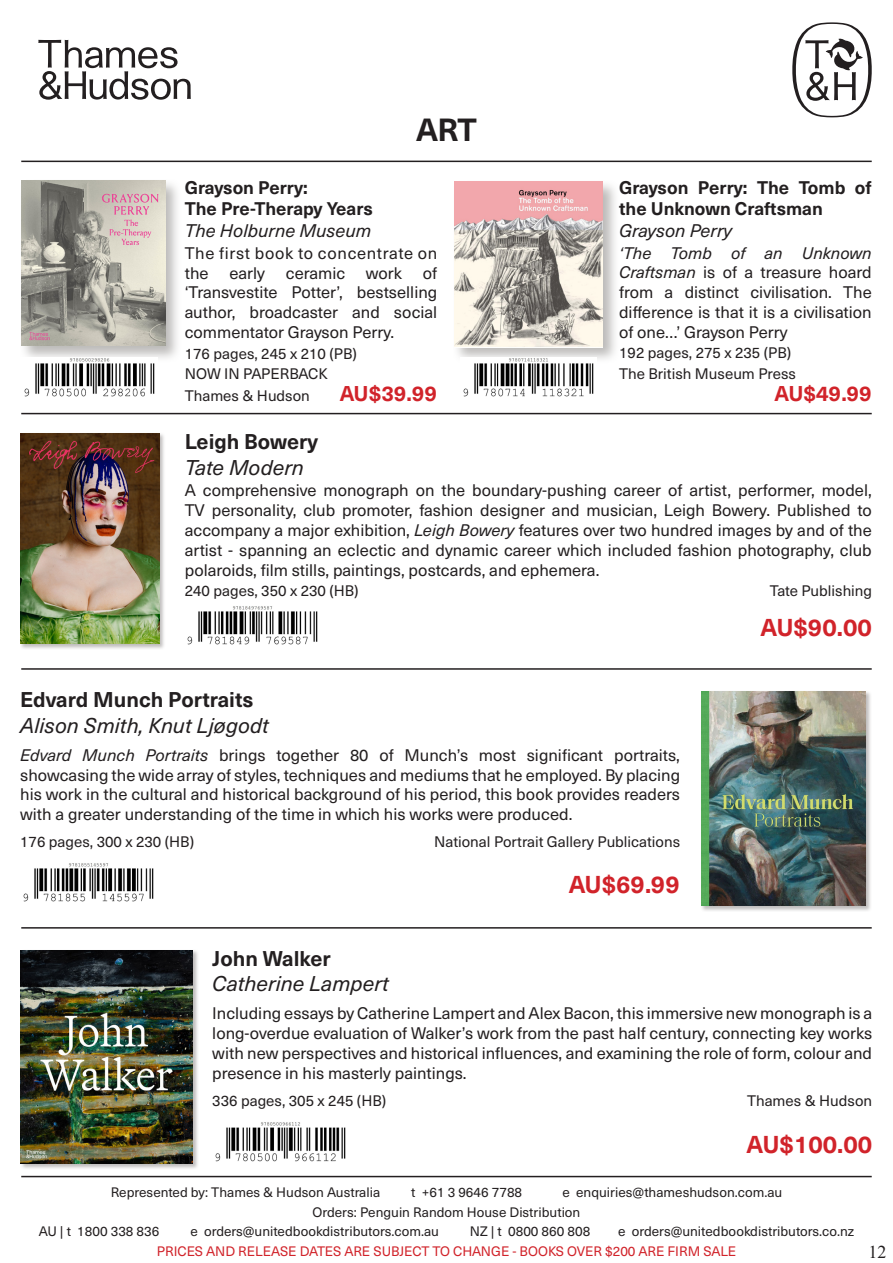
<style>
.page{position:relative;width:893px;height:1263px;background:#fff}
.page>*{position:absolute;margin:0;border:0;box-sizing:border-box;transform-origin:0 0}
.New_release_Title{font:700 31.5px "Neue Haas Unica W1 G";color:#231f20}
.t1{font:700 24px "Neue Haas Unica W1 G";color:#d1232a}
.t2{font:italic 21px "Neue Haas Unica W1 G";color:#231f20}
.t3{font:700 21px "Neue Haas Unica W1 G";color:#231f20}
.t4{font:700 21px "Neue Haas Unica W1 G";color:#d1232a}
.Author{font:700 18px/21.6px "Neue Haas Unica W1 G";color:#231f20}
.Author-2{font:italic 18px "Neue Haas Unica W1 G";color:#231f20}
.t5{font:18px "Times New Roman";color:#231f20}
.t6{font:16.5px/19.8px "Neue Haas Unica W1 G";color:#231f20;text-align:justify}
.t7{font:16.5px "Neue Haas Unica W1 G";letter-spacing:.04em;color:#231f20}
.t8{font:15px "Neue Haas Unica W1 G";color:#231f20}
.Address_Footnote{font:13.5px "Neue Haas Unica W1 G";color:#231f20}
.Address_Footnote-2{font:13.5px "Neue Haas Unica W1 G";color:#d1232a}
.s1{font-style:italic}
</style>
<div class="page">
<hr style="left:21px;top:161px;width:851px;height:1px;background:#231f20">
<svg style="left:38px;top:40px;width:153px;height:60px"></svg>
<svg style="left:792px;top:22px;width:80px;height:95px"></svg>
<hr style="left:21px;top:1176px;width:851px;height:1px;background:#231f20">
<hr style="left:21px;top:413px;width:851px;height:1px;background:#231f20">
<hr style="left:21px;top:668px;width:851px;height:2px;background:#231f20">
<hr style="left:21px;top:927px;width:851px;height:1px;background:#231f20">
<div style="left:19px;top:178px;width:163px;height:185px;background:#a6a4a2;opacity:.75"></div>
<img style="left:21px;top:180px;width:144px;height:166px">
<img style="left:21px;top:357px;width:136px;height:40px">
<div style="left:452px;top:179px;width:168px;height:185px;background:#a6a4a2;opacity:.75"></div>
<img style="left:455px;top:182px;width:148px;height:165px">
<img style="left:461px;top:357px;width:136px;height:40px">
<div style="left:20px;top:433px;width:145px;height:217px;background:#aaa7a7;opacity:.75"></div>
<img style="left:20px;top:433px;width:139px;height:211px">
<img style="left:187px;top:606px;width:131px;height:39px">
<div style="left:701px;top:691px;width:171px;height:221px;background:#aaa7a7;opacity:.75"></div>
<img style="left:701px;top:691px;width:164px;height:215px">
<img style="left:23px;top:863px;width:131px;height:39px">
<div style="left:20px;top:950px;width:179px;height:220px;background:#aaa7a7;opacity:.75"></div>
<img style="left:21px;top:950px;width:171px;height:214px">
<img style="left:215px;top:1122px;width:131px;height:40px">
<p class="New_release_Title" style="left:416px;top:106px;width:62px">ART</p>
<p class="Author" style="left:185px;top:175px;width:125px">Grayson Perry:</p>
<p class="Author" style="left:185px;top:197px;width:190px">The Pre-Therapy Years</p>
<p class="Author-2" style="left:185px;top:217px;width:188px">The Holburne Museum</p>
<p class="t7" style="left:185px;top:241px;width:254px">The first book to concentrate on</p>
<p class="t6" style="left:185px;top:262px;width:25px">the</p>
<p class="t6" style="left:229px;top:262px;width:37px">early</p>
<p class="t6" style="left:286px;top:262px;width:61px">ceramic</p>
<p class="t6" style="left:366px;top:262px;width:38px">work</p>
<p class="t6" style="left:185px;top:262px;width:254px;text-indent:238px">of ‘Transvestite Potter’, bestselling author, broadcaster and social commentator Grayson Perry.</p>
<p class="t8" style="left:185px;top:343px;width:174px">176 pages, 245 x 210 (PB)</p>
<p class="t8" style="left:185px;top:363px;width:145px">NOW IN PAPERBACK</p>
<p class="t8" style="left:185px;top:384px;width:127px">Thames &amp; Hudson</p>
<p class="t4" style="left:340px;top:377px;width:99px">AU$39.99</p>
<p class="t3" style="left:185px;top:426px;width:135px">Leigh Bowery</p>
<p class="t2" style="left:185px;top:452px;width:121px">Tate Modern</p>
<p class="Author" style="left:619px;top:175px;width:254px">Grayson Perry: The Tomb of the Unknown Craftsman</p>
<p class="Author-2" style="left:619px;top:217px;width:114px">Grayson Perry</p>
<p class="t6" style="left:619px;top:242px;width:254px"><span class="s1">‘The Tomb of an Unknown Craftsman</span> is of a treasure hoard from a distinct civilisation. The difference is that it is a civilisation of one…’ Grayson Perry</p>
<p class="t8" style="left:619px;top:342px;width:174px">192 pages, 275 x 235 (PB)</p>
<p class="t8" style="left:619px;top:363px;width:178px">The British Museum Press</p>
<p class="t4" style="left:775px;top:377px;width:99px">AU$49.99</p>
<p class="t6" style="left:185px;top:480px;width:689px">A comprehensive monograph on the boundary-pushing career of artist, performer, model, TV personality, club promoter, fashion designer and musician, Leigh Bowery. Published to accompany a major exhibition, <span class="s1">Leigh Bowery</span> features over two hundred images by and of the artist - spanning an eclectic and dynamic career which included fashion photography, club polaroids, film stills, paintings, postcards, and ephemera.</p>
<p class="t8" style="left:185px;top:580px;width:175px">240 pages, 350 x 230 (HB)</p>
<p class="t8" style="left:770px;top:580px;width:104px">Tate Publishing</p>
<p class="t1" style="left:760px;top:610px;width:113px">AU$90.00</p>
<p class="t3" style="left:20px;top:684px;width:235px">Edvard Munch Portraits</p>
<p class="t2" style="left:20px;top:710px;width:250px">Alison Smith, Knut Ljøgodt</p>
<p class="t6" style="left:20px;top:744px;width:661px"><span class="s1">Edvard Munch Portraits</span> brings together 80 of Munch’s most significant portraits, showcasing the wide array of styles, techniques and mediums that he employed. By placing his work in the cultural and historical background of his period, this book provides readers with a greater understanding of the time in which his works were produced.</p>
<p class="t8" style="left:20px;top:830px;width:175px">176 pages, 300 x 230 (HB)</p>
<p class="t8" style="left:434px;top:830px;width:247px">National Portrait Gallery Publications</p>
<p class="t1" style="left:569px;top:866px;width:113px">AU$69.99</p>
<p class="t3" style="left:212px;top:942px;width:120px">John Walker</p>
<p class="t2" style="left:212px;top:968px;width:178px">Catherine Lampert</p>
<p class="t6" style="left:212px;top:1003px;width:661px">Including essays by Catherine Lampert and Alex Bacon, this immersive new monograph is a long-overdue evaluation of Walker’s work from the past half century, connecting key works with new perspectives and historical influences, and examining the role of form, colour and presence in his masterly paintings.</p>
<p class="t8" style="left:212px;top:1090px;width:175px">336 pages, 305 x 245 (HB)</p>
<p class="t8" style="left:747px;top:1090px;width:127px">Thames &amp; Hudson</p>
<p class="t1" style="left:746px;top:1126px;width:127px">AU$100.00</p>
<p class="Address_Footnote" style="left:111px;top:1182px;width:271px">Represented by: Thames &amp; Hudson Australia</p>
<p class="Address_Footnote" style="left:411px;top:1182px;width:112px">t +61 3 9646 7788</p>
<p class="Address_Footnote" style="left:563px;top:1182px;width:221px">e enquiries@thameshudson.com.au</p>
<p class="Address_Footnote" style="left:313px;top:1202px;width:269px">Orders: Penguin Random House Distribution</p>
<p class="Address_Footnote" style="left:39px;top:1221px;width:122px">AU | t 1800 338 836</p>
<p class="Address_Footnote" style="left:190px;top:1221px;width:250px">e orders@unitedbookdistributors.com.au</p>
<p class="Address_Footnote" style="left:470px;top:1221px;width:122px">NZ | t 0800 860 808</p>
<p class="Address_Footnote" style="left:618px;top:1221px;width:238px">e orders@unitedbookdistributors.co.nz</p>
<p class="Address_Footnote-2" style="left:157px;top:1241px;width:581px">PRICES AND RELEASE DATES ARE SUBJECT TO CHANGE - BOOKS OVER $200 ARE FIRM SALE</p>
<p class="t5" style="left:869px;top:1240px;width:19px">12</p>
</div>
